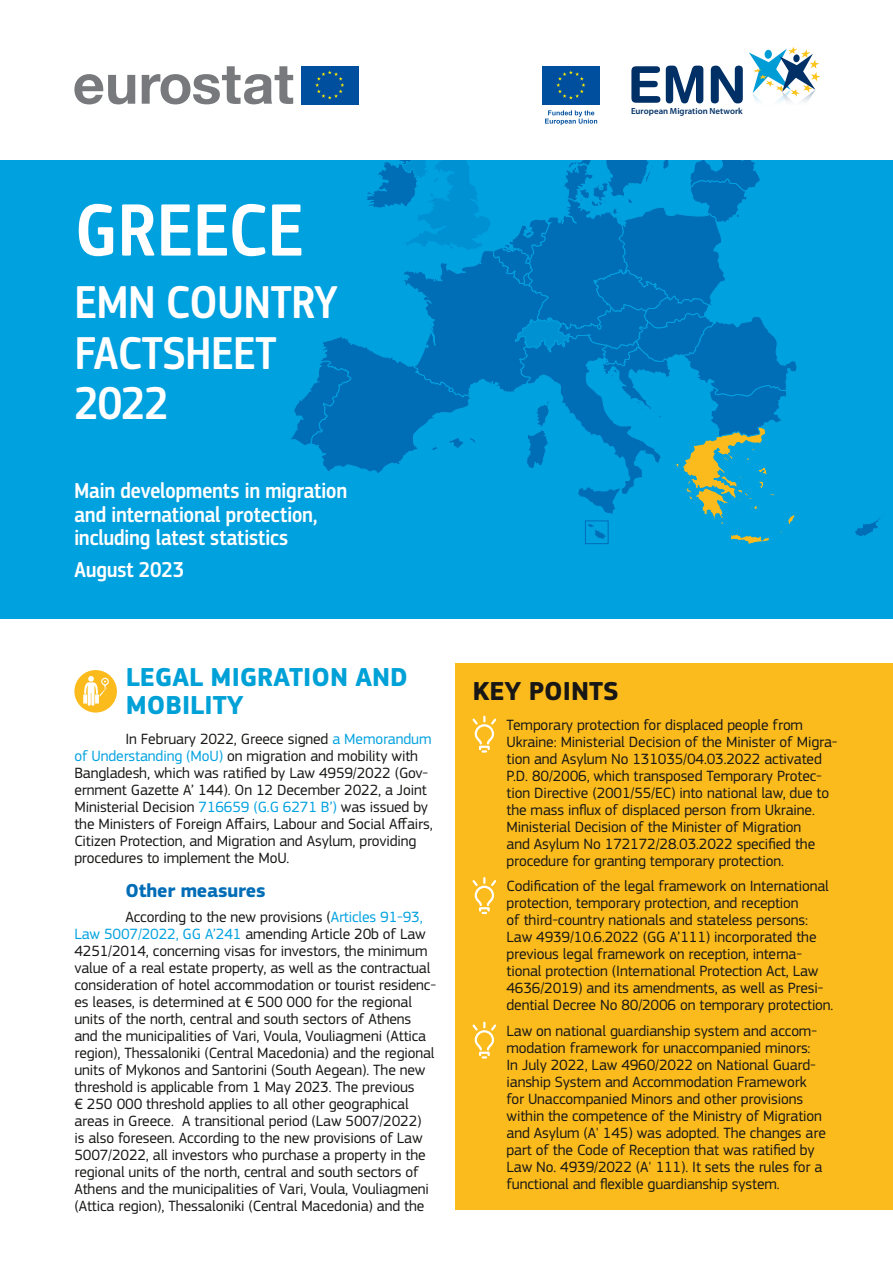
<style>
.page{position:relative;width:893px;height:1263px;background:#fff}
.page>*{position:absolute;margin:0;border:0;box-sizing:border-box;transform-origin:0 0}
.heading1_nonum{font:500 77.1px "EC Square Sans Cond Pro";letter-spacing:.015em;color:#fff}
.heading2{font:500 48px/50.4px "EC Square Sans Cond Pro";color:#fff}
.heading2-2{font:700 27px/28.3px "EC Square Sans Pro";color:#00a1d7}
.heading2-3{font:700 27px "EC Square Sans Pro";color:#181716}
.heading2-4{font:500 22.5px/23.7px "EC Square Sans Cond Pro";color:#fff}
.heading3{font:700 19.5px "EC Square Sans Pro";letter-spacing:-.01em;color:#006db7}
.text_first{font:15.45px/17px "EC Square Sans Pro";letter-spacing:-.01em;color:#181716}
.text_main{font:15.45px/17px "EC Square Sans Pro";letter-spacing:-.01em;color:#181716}
.t1{font:600 8.85px "Myriad Pro";color:#003065}
.s1{color:#00a1df}
</style>
<div class="page">
<svg style="left:301px;top:104px;width:58px;height:1px"></svg>
<div style="left:301px;top:66px;width:58px;height:38px;background:#004f9f"></div>
<svg style="left:315px;top:70px;width:29px;height:29px"></svg>
<svg style="left:74px;top:66px;width:219px;height:38px"></svg>
<svg style="left:749px;top:47px;width:71px;height:55px"></svg>
<svg style="left:631px;top:66px;width:29px;height:37px"></svg>
<svg style="left:666px;top:66px;width:37px;height:37px"></svg>
<svg style="left:711px;top:66px;width:32px;height:37px"></svg>
<svg style="left:542px;top:104px;width:58px;height:1px"></svg>
<div style="left:542px;top:66px;width:58px;height:38px;background:#004f9f"></div>
<svg style="left:556px;top:70px;width:29px;height:29px"></svg>
<svg style="left:545px;top:110px;width:52px;height:15px"></svg>
<div style="left:0;top:160px;width:893px;height:459px;background:#00a1df"></div>
<svg style="left:855px;top:518px;width:25px;height:18px"></svg>
<svg style="left:291px;top:160px;width:506px;height:385px"></svg>
<div style="left:455px;top:663px;width:438px;height:547px;background:#fbbb1d"></div>
<svg style="left:472px;top:716px;width:25px;height:36px"></svg>
<svg style="left:472px;top:878px;width:25px;height:36px"></svg>
<svg style="left:472px;top:1022px;width:25px;height:36px"></svg>
<div style="left:76px;top:671px;width:40px;height:40px;background:#fbbb1d;border-radius:50%"></div>
<svg style="left:83px;top:676px;width:26px;height:30px"></svg>
<div style="left:74px;top:670px;width:43px;height:42px;border:3px solid #fbbb1d;border-radius:50%"></div>
<p class="heading1_nonum" style="left:75px;top:185px;width:230px">GREECE</p>
<h1 class="heading2" style="left:74px;top:278px;width:265px">EMN COUNTRY<br>FACTSHEET<br>2022</h1>
<h1 class="heading2-4" style="left:74px;top:479px;width:274px">Main developments in migration and international protection, including latest statistics</h1>
<h1 class="heading2-4" style="left:74px;top:558px;width:111px">August 2023</h1>
<h1 class="heading2-2" style="left:126px;top:663px;width:284px">LEGAL MIGRATION AND<br>MOBILITY</h1>
<p class="text_first" style="left:74px;top:730px;width:360px;text-indent:51px">In February 2022, Greece signed <span class="s1">a Memorandum of Understanding (MoU)</span> on migration and mobility with Bangladesh, which was ratified by Law 4959/2022 (Gov&shy;ernment Gazette A’ 144). On 12 December 2022, a Joint Ministerial Decision <span class="s1">716659 (G.G 6271 B’)</span> was issued by the Ministers of Foreign Affairs, Labour and Social Affairs, Citizen Protection, and Migration and Asylum, providing procedures to implement the MoU.</p>
<h2 class="heading3" style="left:125px;top:878px;width:142px">Other measures</h2>
<p class="text_first" style="left:74px;top:909px;width:363px;text-indent:51px">According to the new provisions (<span class="s1">Articles 91-93, Law 5007/2022, GG A’241</span> amending Article 20b of Law 4251/2014, concerning visas for investors, the minimum value of a real estate property, as well as the contractual consideration of hotel accommodation or tourist residenc&shy;es leases, is determined at € 500 000 for the regional units of the north, central and south sectors of Athens and the municipalities of Vari, Voula, Vouliagmeni (Attica region), Thessaloniki (Central Macedonia) and the regional units of Mykonos and Santorini (South Aegean). The new threshold is applicable from 1 May 2023. The previous<br>€ 250 000 threshold applies to all other geographical areas in Greece. A transitional period (Law 5007/2022)<br>is also foreseen. According to the new provisions of Law 5007/2022, all investors who purchase a property in the regional units of the north, central and south sectors of Athens and the municipalities of Vari, Voula, Vouliagmeni (Attica region), Thessaloniki (Central Macedonia) and the</p>
<p class="t1" style="left:631px;top:106px;width:113px">European Migration Network</p>
<h1 class="heading2-3" style="left:473px;top:675px;width:148px">KEY POINTS</h1>
<p class="text_main" style="left:506px;top:716px;width:333px">Temporary protection for displaced people from Ukraine: Ministerial Decision of the Minister of Migra&shy;tion and Asylum No 131035/04.03.2022 activated P.D. 80/2006, which transposed Temporary Protec&shy;tion Directive (2001/55/EC) into national law, due to the mass influx of displaced person from Ukraine.<br>Ministerial Decision of the Minister of Migration<br>and Asylum No 172172/28.03.2022 specified the procedure for granting temporary protection.</p>
<p class="text_main" style="left:506px;top:878px;width:328px">Codification of the legal framework on International protection, temporary protection, and reception<br>of third-country nationals and stateless persons:<br>Law 4939/10.6.2022 (GG A’111) incorporated the previous legal framework on reception, interna&shy;tional protection (International Protection Act, Law 4636/2019) and its amendments, as well as Presi&shy;dential Decree No 80/2006 on temporary protection.</p>
<p class="text_main" style="left:506px;top:1022px;width:321px">Law on national guardianship system and accom&shy;modation framework for unaccompanied minors:<br>In July 2022, Law 4960/2022 on National Guard&shy;ianship System and Accommodation Framework for Unaccompanied Minors and other provisions within the competence of the Ministry of Migration and Asylum (A' 145) was adopted. Τhe changes are part of the Code of Reception that was ratified by Law No. 4939/2022 (Α' 111). It sets the rules for a functional and flexible guardianship system.</p>
</div>
